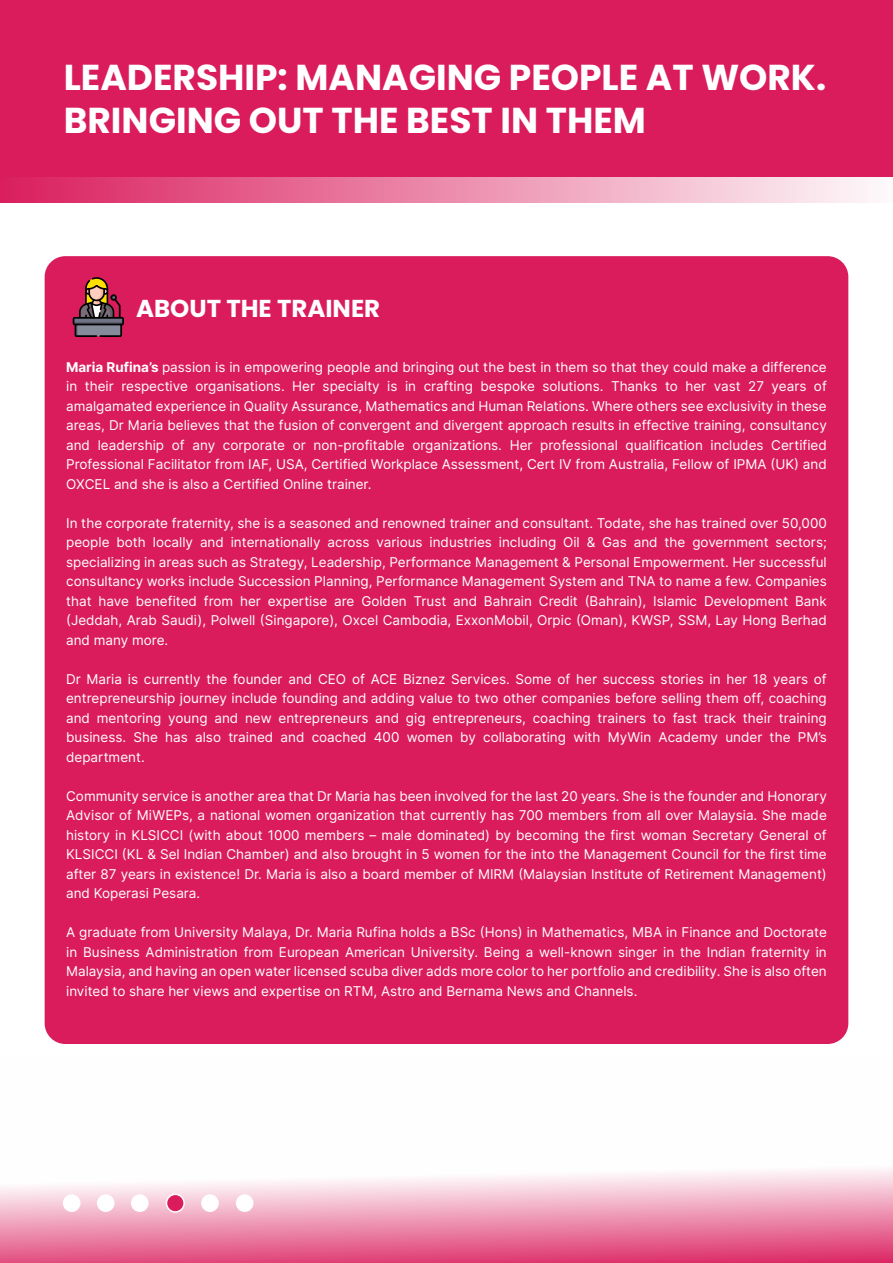
<style>
.page{position:relative;width:893px;height:1263px;background:#fff}
.page>*{position:absolute;margin:0;border:0;box-sizing:border-box;transform-origin:0 0}
.t1{font:700 36px/43.2px "Poppins";color:#fff}
.t2{font:700 24.45px "Poppins";color:#fff}
.t3{font:13.5px/19.5px "Inter";color:#fff;text-align:justify}
.s1{font-weight:700}
</style>
<div class="page">
<svg style="left:0;top:1169px;width:893px;height:94px"></svg>
<div style="left:0;top:85px;width:893px;height:117px;background:linear-gradient(to right,#da1e5e,#fefafb)"></div>
<div style="left:0;top:0;width:893px;height:176px;background:#da1c5c"></div>
<div style="left:63px;top:1194px;width:17px;height:18px;background:#fff;border-radius:50%"></div>
<div style="left:97px;top:1194px;width:18px;height:18px;background:#fff;border-radius:50%"></div>
<div style="left:131px;top:1194px;width:18px;height:18px;background:#fff;border-radius:50%"></div>
<div style="left:166px;top:1194px;width:18px;height:18px;background:#da1c5c;border-radius:50%"></div>
<div style="left:166px;top:1193px;width:19px;height:20px;border:2px solid #fff;border-radius:50%"></div>
<div style="left:201px;top:1194px;width:18px;height:18px;background:#fff;border-radius:50%"></div>
<div style="left:45px;top:256px;width:803px;height:788px;background:#da1c5c;border-radius:21px"></div>
<svg style="left:73px;top:277px;width:51px;height:60px"></svg>
<div style="left:236px;top:1194px;width:17px;height:18px;background:#fff;border-radius:50%"></div>
<h1 class="t1" style="left:64px;top:56px;width:764px">LEADERSHIP: MANAGING PEOPLE AT WORK.<br>BRINGING OUT THE BEST IN THEM</h1>
<h2 class="t2" style="left:136px;top:295px;width:246px">ABOUT THE TRAINER</h2>
<p class="t3" style="left:66px;top:357px;width:762px"><span class="s1">Maria Rufina’s</span> passion is in empowering people and bringing out the best in them so that they could make a difference in their respective organisations. Her specialty is in crafting bespoke solutions. Thanks to her vast 27 years of amalgamated experience in Quality Assurance, Mathematics and Human Relations. Where others see exclusivity in these areas, Dr Maria believes that the fusion of convergent and divergent approach results in effective training, consultancy and leadership of any corporate or non-profitable organizations. Her professional qualification includes Certified Professional Facilitator from IAF, USA, Certified Workplace Assessment, Cert IV from Australia, Fellow of IPMA (UK) and OXCEL and she is also a Certified Online trainer.</p>
<p class="t3" style="left:66px;top:513px;width:762px">In the corporate fraternity, she is a seasoned and renowned trainer and consultant. Todate, she has trained over 50,000 people both locally and internationally across various industries including Oil &amp; Gas and the government sectors; specializing in areas such as Strategy, Leadership, Performance Management &amp; Personal Empowerment. Her successful consultancy works include Succession Planning, Performance Management System and TNA to name a few. Companies that have benefited from her expertise are Golden Trust and Bahrain Credit (Bahrain), Islamic Development Bank (Jeddah, Arab Saudi), Polwell (Singapore), Oxcel Cambodia, ExxonMobil, Orpic (Oman), KWSP, SSM, Lay Hong Berhad and many more.</p>
<p class="t3" style="left:66px;top:669px;width:762px">Dr Maria is currently the founder and CEO of ACE Biznez Services. Some of her success stories in her 18 years of entrepreneurship journey include founding and adding value to two other companies before selling them off, coaching and mentoring young and new entrepreneurs and gig entrepreneurs, coaching trainers to fast track their training business. She has also trained and coached 400 women by collaborating with MyWin Academy under the PM’s department.</p>
<p class="t3" style="left:66px;top:786px;width:762px">Community service is another area that Dr Maria has been involved for the last 20 years. She is the founder and Honorary Advisor of MiWEPs, a national women organization that currently has 700 members from all over Malaysia. She made history in KLSICCI (with about 1000 members – male dominated) by becoming the first woman Secretary General of KLSICCI (KL &amp; Sel Indian Chamber) and also brought in 5 women for the into the Management Council for the first time after 87 years in existence! Dr. Maria is also a board member of MIRM (Malaysian Institute of Retirement Management) and Koperasi Pesara.</p>
<p class="t3" style="left:66px;top:922px;width:762px">A graduate from University Malaya, Dr. Maria Rufina holds a BSc (Hons) in Mathematics, MBA in Finance and Doctorate in Business Administration from European American University. Being a well-known singer in the Indian fraternity in Malaysia, and having an open water licensed scuba diver adds more color to her portfolio and credibility. She is also often invited to share her views and expertise on RTM, Astro and Bernama News and Channels.</p>
</div>
